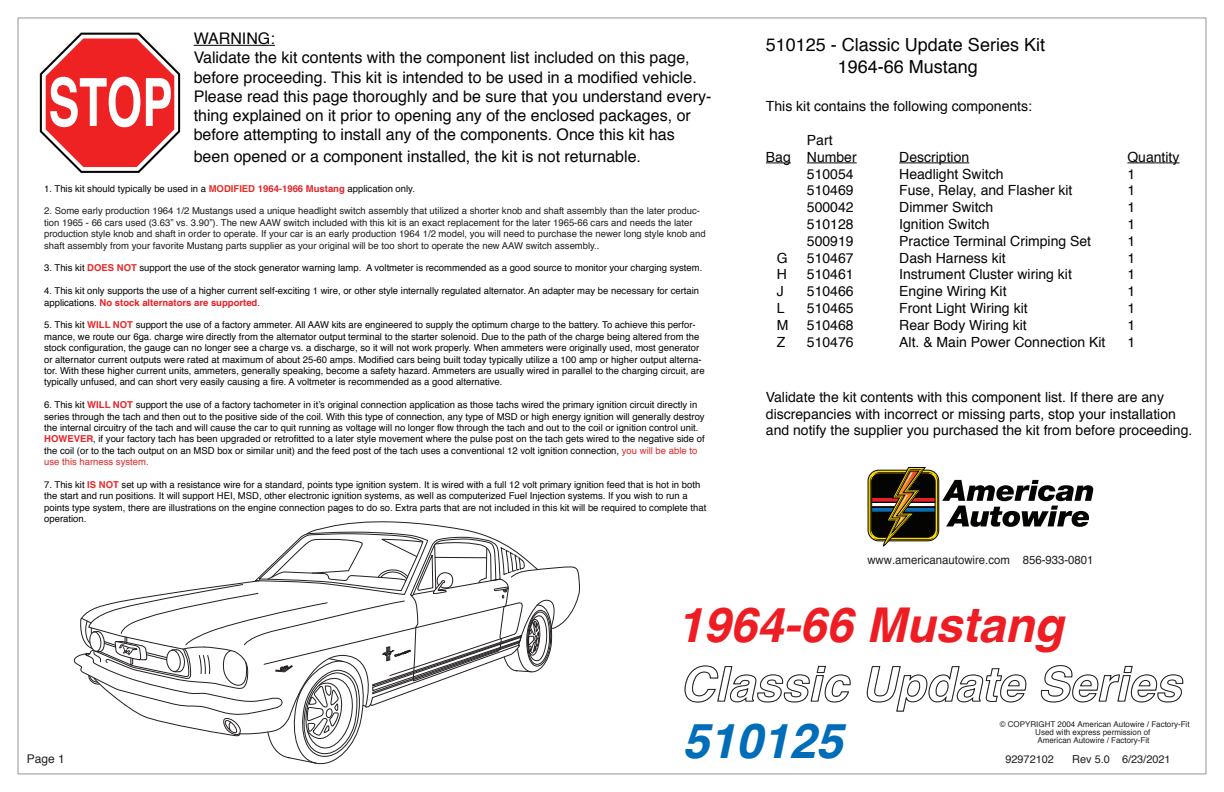
<style>
.page{position:relative;width:1224px;height:792px;background:#fff}
.page>*{position:absolute;margin:0;border:0;box-sizing:border-box;transform-origin:0 0}
.t1{font:italic 700 48px "Helvetica";color:#ee1d23}
.t2{font:italic 700 48px "Helvetica";color:#006db8}
.t3{font:18px/21.6px "Helvetica";color:#050504;text-align:center}
.t4{font:16px/19.2px "Helvetica";color:#050504}
.t5{font:14px/16.8px "Helvetica";color:#050504}
.t6{font:12px "Helvetica";color:#231f20}
.t7{font:11.7px "Helvetica";color:#231f20}
.t8{font:10.9px "Helvetica";color:#231f20}
.t9{font:9.5px/11.4px "Helvetica";color:#050504}
.t10{font:9.5px/11.4px "Helvetica";color:#211e1e}
.t11{font:8px/8px "Helvetica";color:#231f20;text-align:center}
.s1{font-weight:700;color:#e72b26}
.s2{font-weight:700;color:#e62127}
.s3{color:#050504}
.s4{font-weight:700;color:#e92727}
.s5{font-weight:700;color:#ee1d23}
.s6{font-weight:700;color:#e6242a}
.s7{color:#de2826}
</style>
<div class="page">
<svg style="left:685px;top:665px;width:166px;height:38px"></svg>
<svg style="left:867px;top:666px;width:159px;height:46px"></svg>
<svg style="left:1041px;top:665px;width:143px;height:38px"></svg>
<hr style="left:194px;top:45px;width:81px;height:1px;background:#050504">
<svg style="left:766px;top:163px;width:25px;height:1px"></svg>
<hr style="left:807px;top:163px;width:50px;height:1px;background:#050504">
<hr style="left:899px;top:163px;width:70px;height:1px;background:#050504">
<hr style="left:1127px;top:163px;width:53px;height:1px;background:#050504">
<svg style="left:868px;top:467px;width:225px;height:79px"></svg>
<svg style="left:40px;top:33px;width:140px;height:140px"></svg>
<svg style="left:73px;top:521px;width:507px;height:244px"></svg>
<p class="t4" style="left:194px;top:29px;width:519px">WARNING:<br>Validate the kit contents with the component list included on this page, before proceeding. This kit is intended to be used in a modified vehicle.<br>Please read this page thoroughly and be sure that you understand every&shy;thing explained on it prior to opening any of the enclosed packages, or before attempting to install any of the components. Once this kit has</p>
<h3 class="t4" style="left:194px;top:147px;width:449px">been opened or a component installed, the kit is not returnable.</h3>
<p class="t9" style="left:44px;top:183px;width:372px">1. This kit should typically be used in a <span class="s1">MODIFIED</span> <span class="s2">1964-1966 Mustang</span> application only.</p>
<p class="t10" style="left:44px;top:206px;width:663px">2. Some early production 1964 1/2 Mustangs used a unique headlight switch assembly that utilized a shorter knob and shaft assembly than the later produc&shy;tion 1965 - 66 cars used (3.63” vs. 3.90”). The new AAW switch included with this kit is an exact replacement for the later 1965-66 cars and needs the later production style knob and shaft in order to operate. If your car is an early production 1964 1/2 model, you will need to purchase the newer long style knob and shaft assembly from your favorite Mustang parts supplier as your original will be too short to operate the new AAW switch assembly.<span class="s3">.</span></p>
<p class="t9" style="left:44px;top:263px;width:660px">3. This kit <span class="s4">DOES NOT</span> support the use of the stock generator warning lamp. A voltmeter is recommended as a good source to monitor your charging system.</p>
<p class="t9" style="left:44px;top:285px;width:657px">4. This kit only supports the use of a higher current self-exciting 1 wire, or other style internally regulated alternator. An adapter may be necessary for certain applications. <span class="s5">No stock alternators are supported</span>.</p>
<p class="t9" style="left:44px;top:320px;width:662px">5. This kit <span class="s4">WILL NOT</span> support the use of a factory ammeter. All AAW kits are engineered to supply the optimum charge to the battery. To achieve this perfor&shy;mance, we route our 6ga. charge wire directly from the alternator output terminal to the starter solenoid. Due to the path of the charge being altered from the stock configuration, the gauge can no longer see a charge vs. a discharge, so it will not work properly. When ammeters were originally used, most generator or alternator current outputs were rated at maximum of about 25-60 amps. Modified cars being built today typically utilize a 100 amp or higher output alterna&shy;tor. With these higher current units, ammeters, generally speaking, become a safety hazard. Ammeters are usually wired in parallel to the charging circuit, are typically unfused, and can short very easily causing a fire. A voltmeter is recommended as a good alternative.</p>
<p class="t9" style="left:44px;top:399px;width:662px">6. This kit <span class="s6">WILL NOT</span> support the use of a factory tachometer in it’s original connection application as those tachs wired the primary ignition circuit directly in series through the tach and then out to the positive side of the coil. With this type of connection, any type of MSD or high energy ignition will generally destroy the internal circuitry of the tach and will cause the car to quit running as voltage will no longer flow through the tach and out to the coil or ignition control unit.<br><span class="s6">HOWEVER</span>, if your factory tach has been upgraded or retrofitted to a later style movement where the pulse post on the tach gets wired to the negative side of the coil (or to the tach output on an MSD box or similar unit) and the feed post of the tach uses a conventional 12 volt ignition connection, <span class="s7">you will be able to use this harness system.</span></p>
<p class="t9" style="left:44px;top:479px;width:664px">7. This kit <span class="s4">IS NOT</span> set up with a resistance wire for a standard, points type ignition system. It is wired with a full 12 volt primary ignition feed that is hot in both the start and run positions. It will support HEI, MSD, other electronic ignition systems, as well as computerized Fuel Injection systems. If you wish to run a points type system, there are illustrations on the engine connection pages to do so. Extra parts that are not included in this kit will be required to complete that operation.</p>
<h2 class="t3" style="left:766px;top:35px;width:281px">510125 - Classic Update Series Kit<br>1964-66 Mustang</h2>
<h3 class="t5" style="left:766px;top:99px;width:268px">This kit contains the following components:</h3>
<h3 class="t5" style="left:766px;top:132px;width:92px;text-indent:41px">Part<br>Bag Number</h3>
<h3 class="t5" style="left:899px;top:149px;width:72px">Description</h3>
<h3 class="t5" style="left:1127px;top:149px;width:54px">Quantity</h3>
<h3 class="t5" style="left:807px;top:166px;width:48px">510054</h3>
<h3 class="t5" style="left:899px;top:166px;width:106px">Headlight Switch</h3>
<h3 class="t5" style="left:1127px;top:166px;width:9px">1</h3>
<h3 class="t5" style="left:807px;top:183px;width:48px">510469</h3>
<h3 class="t5" style="left:899px;top:183px;width:175px">Fuse, Relay, and Flasher kit</h3>
<h3 class="t5" style="left:1127px;top:183px;width:9px">1</h3>
<h3 class="t5" style="left:807px;top:199px;width:48px">500042</h3>
<h3 class="t5" style="left:899px;top:199px;width:96px">Dimmer Switch</h3>
<h3 class="t5" style="left:1127px;top:199px;width:9px">1</h3>
<h3 class="t5" style="left:807px;top:216px;width:48px">510128</h3>
<h3 class="t5" style="left:899px;top:216px;width:92px">Ignition Switch</h3>
<h3 class="t5" style="left:1127px;top:216px;width:9px">1</h3>
<h3 class="t5" style="left:807px;top:233px;width:48px">500919</h3>
<h3 class="t5" style="left:899px;top:233px;width:193px">Practice Terminal Crimping Set</h3>
<h3 class="t5" style="left:1127px;top:233px;width:9px">1</h3>
<h3 class="t5" style="left:777px;top:250px;width:12px">G</h3>
<h3 class="t5" style="left:807px;top:250px;width:48px">510467</h3>
<h3 class="t5" style="left:899px;top:250px;width:108px">Dash Harness kit</h3>
<h3 class="t5" style="left:1127px;top:250px;width:9px">1</h3>
<h3 class="t5" style="left:777px;top:267px;width:12px">H</h3>
<h3 class="t5" style="left:807px;top:267px;width:48px">510461</h3>
<h3 class="t5" style="left:899px;top:267px;width:174px">Instrument Cluster wiring kit</h3>
<h3 class="t5" style="left:1127px;top:267px;width:9px">1</h3>
<h3 class="t5" style="left:777px;top:283px;width:8px">J</h3>
<h3 class="t5" style="left:807px;top:283px;width:48px">510466</h3>
<h3 class="t5" style="left:899px;top:283px;width:109px">Engine Wiring Kit</h3>
<h3 class="t5" style="left:1127px;top:283px;width:9px">1</h3>
<h3 class="t5" style="left:777px;top:300px;width:9px">L</h3>
<h3 class="t5" style="left:807px;top:300px;width:48px">510465</h3>
<h3 class="t5" style="left:899px;top:300px;width:130px">Front Light Wiring kit</h3>
<h3 class="t5" style="left:1127px;top:300px;width:9px">1</h3>
<h3 class="t5" style="left:777px;top:317px;width:13px">M</h3>
<h3 class="t5" style="left:807px;top:317px;width:48px">510468</h3>
<h3 class="t5" style="left:899px;top:317px;width:129px">Rear Body Wiring kit</h3>
<h3 class="t5" style="left:1127px;top:317px;width:9px">1</h3>
<h3 class="t5" style="left:777px;top:334px;width:10px">Z</h3>
<h3 class="t5" style="left:807px;top:334px;width:48px">510476</h3>
<h3 class="t5" style="left:899px;top:334px;width:208px">Alt. &amp; Main Power Connection Kit</h3>
<h3 class="t5" style="left:1127px;top:334px;width:9px">1</h3>
<h3 class="t5" style="left:766px;top:389px;width:428px">Validate the kit contents with this component list. If there are any discrepancies with incorrect or missing parts, stop your installation and notify the supplier you purchased the kit from before proceeding.</h3>
<p class="t7" style="left:867px;top:551px;width:228px">www.americanautowire.com 856-933-0801</p>
<p class="t6" style="left:27px;top:749px;width:40px">Page 1</p>
<h1 class="t1" style="left:677px;top:586px;width:388px">1964-66 Mustang</h1>
<h1 class="t2" style="left:682px;top:702px;width:162px">510125</h1>
<p class="t11" style="left:1000px;top:721px;width:191px">© COPYRIGHT 2004 American Autowire / Factory-Fit<br>Used with express permission of<br>American Autowire / Factory-Fit</p>
<p class="t8" style="left:1005px;top:751px;width:50px">92972102</p>
<p class="t8" style="left:1072px;top:751px;width:100px">Rev 5.0 6/23/2021</p>
</div>
